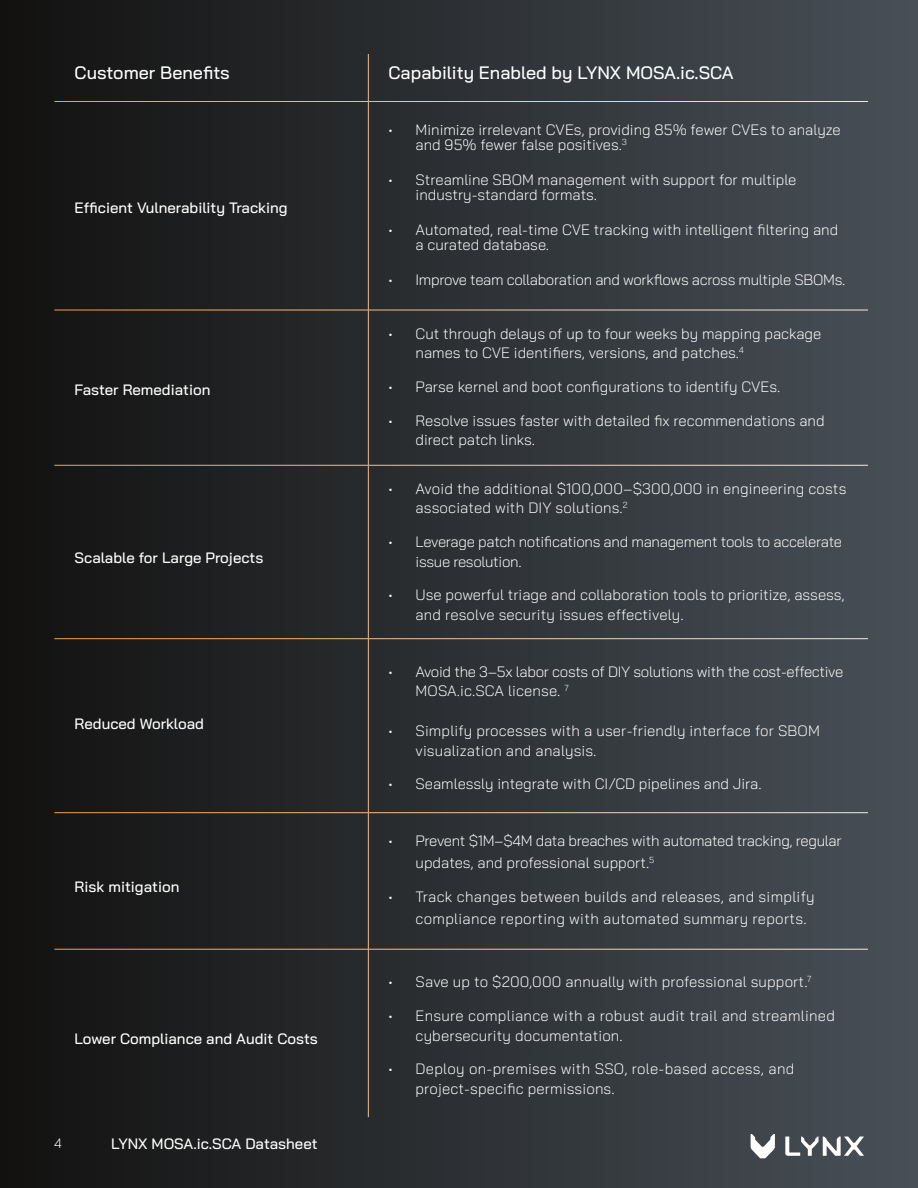
<style>
.page{position:relative;width:918px;height:1188px;background:#fff}
.page>*{position:absolute;margin:0;border:0;box-sizing:border-box;transform-origin:0 0}
.t1{font:500 18px "Bai Jamjuree";color:#fff}
.t2{font:300 15px/19.5px "Bai Jamjuree";color:#fff}
.t3{font:300 15px/19.5px "Bai Jamjuree";letter-spacing:-.02em;color:#fff}
.t4{font:300 15px/19.5px "Bai Jamjuree";letter-spacing:.02em;color:#fff}
.t5{font:500 15px "Bai Jamjuree";color:#fff}
.t6{font:300 13.5px "Bai Jamjuree";color:#fff}
</style>
<div class="page">
<div style="left:0;top:0;width:918px;height:1188px;background:linear-gradient(to right,#121110,#485057)"></div>
<hr style="left:368px;top:54px;width:1px;height:47px;background:#fff">
<hr style="left:54px;top:101px;width:314px;height:1px;background:#fff">
<hr style="left:368px;top:101px;width:500px;height:1px;background:#fff">
<hr style="left:368px;top:102px;width:1px;height:208px;background:#fff">
<hr style="left:54px;top:310px;width:314px;height:1px;background:#fff">
<hr style="left:368px;top:310px;width:500px;height:1px;background:#fff">
<hr style="left:368px;top:310px;width:1px;height:155px;background:#fff">
<hr style="left:54px;top:465px;width:314px;height:1px;background:#fff">
<hr style="left:368px;top:465px;width:500px;height:1px;background:#fff">
<hr style="left:368px;top:465px;width:1px;height:174px;background:#fff">
<hr style="left:54px;top:638px;width:314px;height:1px;background:#fff">
<hr style="left:368px;top:638px;width:500px;height:1px;background:#fff">
<hr style="left:368px;top:639px;width:1px;height:174px;background:#fff">
<hr style="left:54px;top:812px;width:314px;height:1px;background:#fff">
<hr style="left:368px;top:812px;width:500px;height:1px;background:#fff">
<hr style="left:368px;top:813px;width:1px;height:136px;background:#fff">
<hr style="left:368px;top:949px;width:500px;height:1px;background:#fff">
<hr style="left:368px;top:949px;width:1px;height:168px;background:#fff">
<hr style="left:54px;top:949px;width:314px;height:1px;background:#fff">
<svg style="left:751px;top:1134px;width:24px;height:24px"></svg>
<svg style="left:785px;top:1137px;width:79px;height:19px"></svg>
<p class="t1" style="left:75px;top:62px;width:157px">Customer Benefits</p>
<p class="t1" style="left:389px;top:62px;width:347px">Capability Enabled by LYNX MOSA.ic.SCA</p>
<p class="t5" style="left:75px;top:199px;width:215px">Efficient Vulnerability Tracking</p>
<p class="t5" style="left:75px;top:381px;width:137px">Faster Remediation</p>
<p class="t5" style="left:75px;top:549px;width:190px">Scalable for Large Projects</p>
<p class="t5" style="left:75px;top:715px;width:131px">Reduced Workload</p>
<p class="t5" style="left:75px;top:878px;width:106px">Risk mitigation</p>
<p class="t5" style="left:75px;top:1030px;width:245px">Lower Compliance and Audit Costs</p>
<p class="t6" style="left:54px;top:1131px;width:9px">4</p>
<p class="t5" style="left:111px;top:1135px;width:208px">LYNX MOSA.ic.SCA Datasheet</p>
<p class="t2" style="left:416px;top:122px;width:427px;line-height:15px;text-indent:-27px">• Minimize irrelevant CVEs, providing 85% fewer CVEs to analyze and 95% fewer false positives.<sup>3</sup></p>
<p class="t2" style="left:416px;top:172px;width:382px;line-height:15px;text-indent:-27px">• Streamline SBOM management with support for multiple industry-standard formats.</p>
<p class="t2" style="left:416px;top:222px;width:424px;line-height:15px;text-indent:-27px">• Automated, real-time CVE tracking with intelligent filtering and a curated database.</p>
<p class="t3" style="left:389px;top:270px;width:458px">• Improve team collaboration and workflows across multiple SBOMs.</p>
<p class="t2" style="left:416px;top:323px;width:407px;text-indent:-27px">• Cut through delays of up to four weeks by mapping package names to CVE identifiers, versions, and patches.<sup>4</sup></p>
<p class="t2" style="left:389px;top:377px;width:393px">• Parse kernel and boot configurations to identify CVEs.</p>
<p class="t2" style="left:416px;top:410px;width:411px;text-indent:-27px">• Resolve issues faster with detailed fix recommendations and direct patch links.</p>
<p class="t2" style="left:416px;top:479px;width:432px;text-indent:-27px">• Avoid the additional $100,000–$300,000 in engineering costs associated with DIY solutions.<sup>2</sup></p>
<p class="t3" style="left:416px;top:532px;width:428px;text-indent:-27px">• Leverage patch notifications and management tools to accelerate issue resolution.</p>
<p class="t2" style="left:416px;top:585px;width:431px;text-indent:-27px">• Use powerful triage and collaboration tools to prioritize, assess, and resolve security issues effectively.</p>
<p class="t3" style="left:416px;top:662px;width:429px;text-indent:-27px">• Avoid the 3–5x labor costs of DIY solutions with the cost-effective<br>MOSA.ic.SCA license. <sup>7</sup></p>
<p class="t2" style="left:416px;top:721px;width:406px;text-indent:-27px">• Simplify processes with a user-friendly interface for SBOM visualization and analysis.</p>
<p class="t2" style="left:389px;top:774px;width:375px">• Seamlessly integrate with CI/CD pipelines and Jira.</p>
<p class="t3" style="left:416px;top:829px;width:428px;line-height:22.5px;text-indent:-27px">• Prevent $1M–$4M data breaches with automated tracking, regular updates, and professional support.<sup>5</sup></p>
<p class="t4" style="left:416px;top:885px;width:401px;line-height:22.5px;text-indent:-27px">• Track changes between builds and releases, and simplify compliance reporting with automated summary reports.</p>
<p class="t2" style="left:389px;top:972px;width:424px">• Save up to $200,000 annually with professional support.<sup>7</sup></p>
<p class="t4" style="left:416px;top:1006px;width:421px;text-indent:-27px">• Ensure compliance with a robust audit trail and streamlined cybersecurity documentation.</p>
<p class="t4" style="left:416px;top:1059px;width:380px;text-indent:-27px">• Deploy on-premises with SSO, role-based access, and project-specific permissions.</p>
</div>
